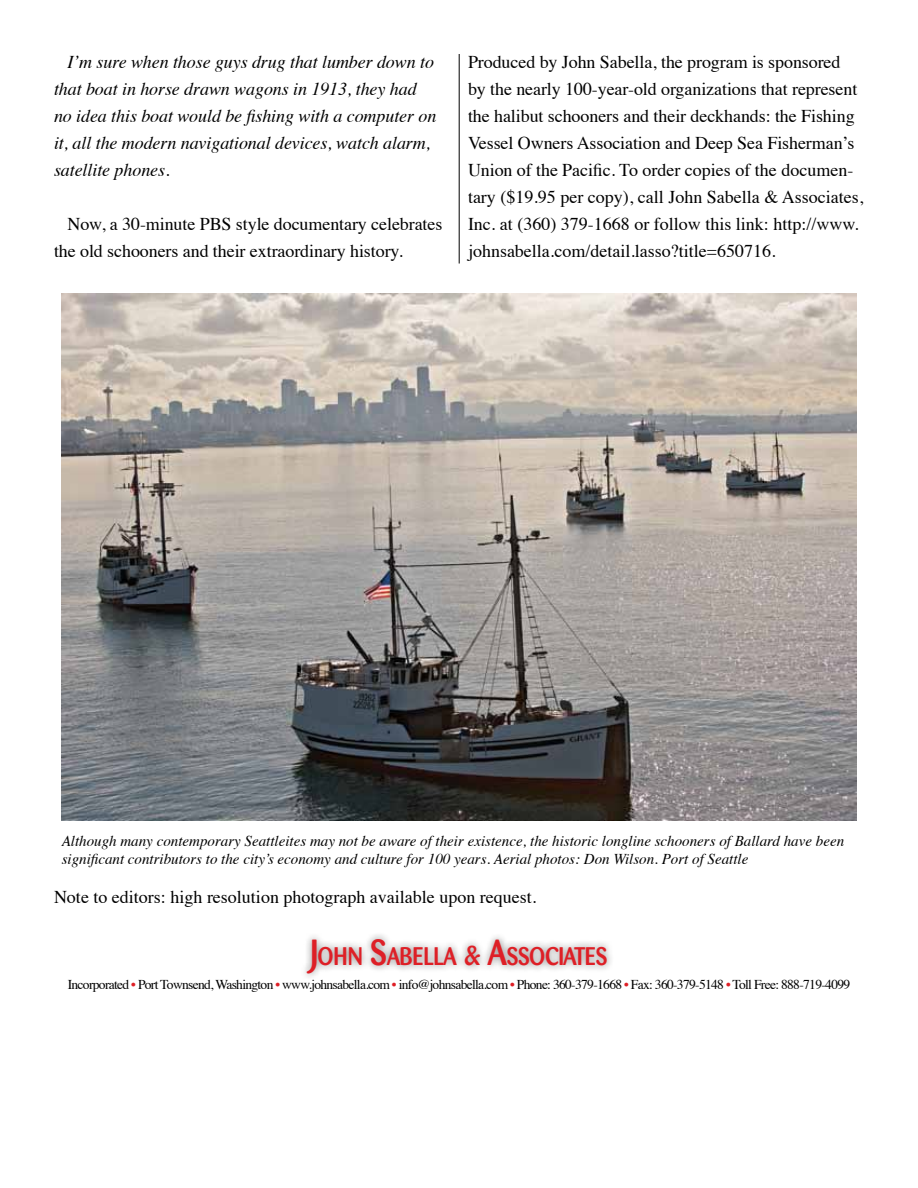
<style>
.page{position:relative;width:918px;height:1188px;background:#fff}
.page>*{position:absolute;margin:0;border:0;box-sizing:border-box;transform-origin:0 0}
.t1{font:500 25.2px "Barmeno";letter-spacing:-.015em;color:#de1f26;scale:.9 1}
.t2{font:18px/27px "Times";letter-spacing:-.005em;color:#000}
.t3{font:italic 18px/27px "Times";letter-spacing:-.005em;color:#000}
.t4{font:italic 15px/18px "Times";color:#000}
.t5{font:13.5px "Times";letter-spacing:-.05em;color:#000}
.s1{font-size:36px}
.s2{font-size:27px}
.s3{color:#de1f26}
</style>
<div class="page">
<div style="left:299px;top:931px;width:315px;height:50px;background:#000;opacity:.5"></div>
<img style="left:62px;top:293px;width:794px;height:528px">
<hr style="left:459px;top:54px;width:1px;height:210px;background:#000">
<p class="t3" style="left:54px;top:47px;width:384px;text-indent:14px">I’m sure when those guys drug that lumber down to that boat in horse drawn wagons in 1913, they had no idea this boat would be fishing with a computer on it, all the modern navigational devices, watch alarm, satellite phones.</p>
<p class="t2" style="left:54px;top:208px;width:390px;text-indent:14px">Now, a 30-minute PBS style documentary celebrates the old schooners and their extraordinary history.</p>
<p class="t2" style="left:468px;top:46px;width:397px">Produced by John Sabella, the program is sponsored<br>by the nearly 100-year-old organizations that represent the halibut schooners and their deckhands: the Fishing Vessel Owners Association and Deep Sea Fisherman’s Union of the Pacific. To order copies of the documen&shy;tary ($19.95 per copy), call John Sabella &amp; Associates, Inc. at (360) 379-1668 or follow this link: http://www. johnsabella.com/detail.lasso?title=650716.</p>
<p class="t4" style="left:62px;top:831px;width:784px">Although many contemporary Seattleites may not be aware of their existence, the historic longline schooners of Ballard have been significant contributors to the city’s economy and culture for 100 years. Aerial photos: Don Wilson. Port of Seattle</p>
<p class="t2" style="left:54px;top:882px;width:484px">Note to editors: high resolution photograph available upon request.</p>
<h1 class="t1" style="left:310px;top:941px;width:330px"><span class="s1">J</span>OHN <span class="s1">S</span>ABELLA <span class="s2">&amp;</span> <span class="s1">A</span>SSOCIATES</h1>
<p class="t5" style="left:68px;top:972px;width:784px">Incorporated <span class="s3">•</span> Port Townsend, Washington <span class="s3">•</span> www.johnsabella.com <span class="s3">•</span> info@johnsabella.com <span class="s3">•</span> Phone: 360-379-1668 <span class="s3">•</span> Fax: 360-379-5148 <span class="s3">•</span> Toll Free: 888-719-4099</p>
</div>
